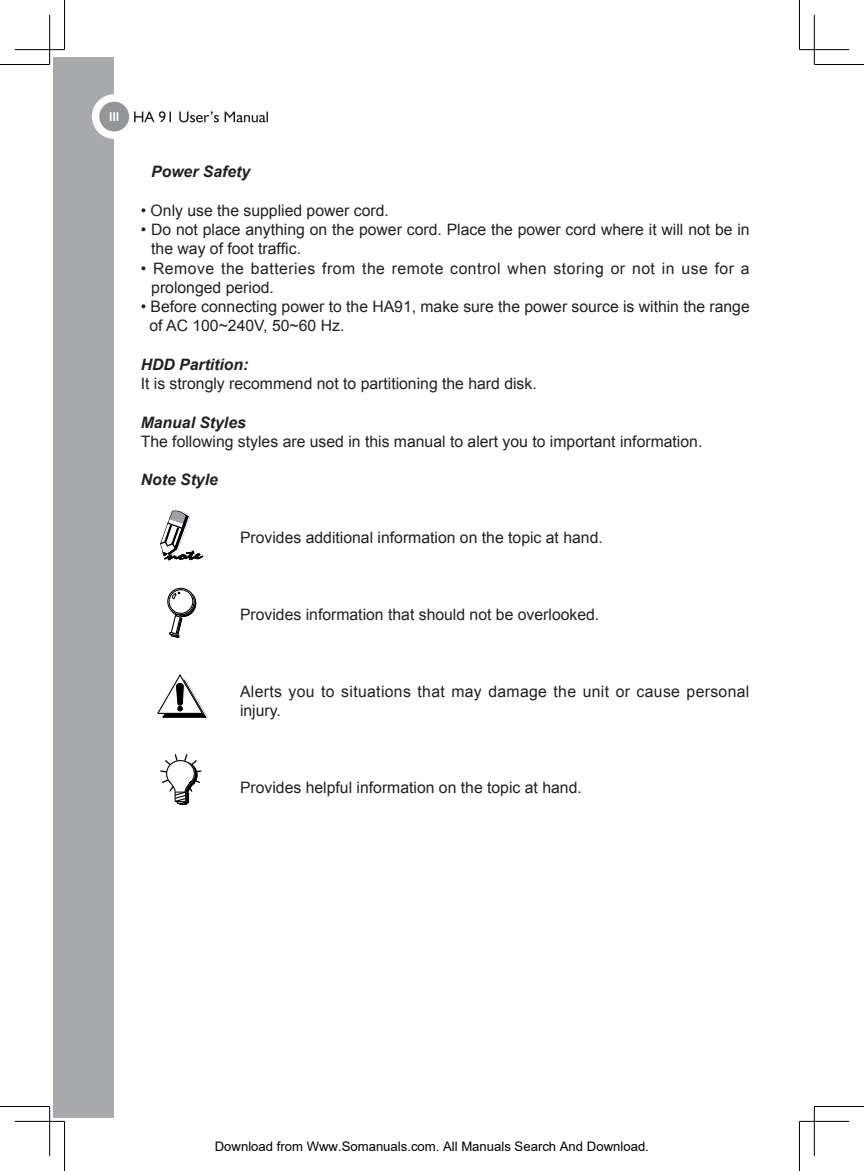
<style>
.page{position:relative;width:864px;height:1171px;background:#fff}
.page>*{position:absolute;margin:0;border:0;box-sizing:border-box;transform-origin:0 0}
.t1{font:15.75px/19.2px "Arial";color:#231f20}
.t2{font:15.75px/19.2px "Arial";letter-spacing:.03em;color:#231f20}
.t3{font:15.75px/19.2px "Arial";letter-spacing:.02em;color:#231f20}
.t4{font:italic 700 15.75px "Arial";color:#231f20}
.t5{font:13.12px "Arial";color:#000}
.t6{font:700 12.25px "Century Gothic";color:#fff}
</style>
<div class="page">
<div style="left:53px;top:57px;width:61px;height:1060px;background:#a8a9ad"></div>
<div style="left:92px;top:94px;width:44px;height:45px;background:#fff;border-radius:50%"></div>
<div style="left:99px;top:102px;width:30px;height:29px;background:#939598;border-radius:50%"></div>
<svg style="left:134px;top:111px;width:134px;height:11px"></svg>
<svg style="left:160px;top:510px;width:43px;height:50px"></svg>
<svg style="left:167px;top:588px;width:30px;height:50px"></svg>
<svg style="left:157px;top:675px;width:50px;height:43px"></svg>
<svg style="left:160px;top:754px;width:42px;height:51px"></svg>
<hr style="left:0;top:64px;width:50px;height:1px;background:#000">
<hr style="left:814px;top:64px;width:49px;height:1px;background:#000">
<hr style="left:0;top:1106px;width:50px;height:1px;background:#000">
<hr style="left:814px;top:1106px;width:49px;height:1px;background:#000">
<hr style="left:64px;top:0;width:1px;height:50px;background:#000">
<hr style="left:64px;top:1121px;width:1px;height:50px;background:#000">
<hr style="left:798px;top:0;width:1px;height:50px;background:#000">
<hr style="left:798px;top:1121px;width:1px;height:50px;background:#000">
<hr style="left:15px;top:49px;width:49px;height:1px;background:#000">
<hr style="left:799px;top:49px;width:49px;height:1px;background:#000">
<hr style="left:15px;top:1121px;width:49px;height:1px;background:#000">
<hr style="left:799px;top:1121px;width:49px;height:1px;background:#000">
<hr style="left:49px;top:15px;width:1px;height:49px;background:#000">
<hr style="left:49px;top:1106px;width:1px;height:50px;background:#000">
<hr style="left:813px;top:15px;width:1px;height:49px;background:#000">
<hr style="left:813px;top:1106px;width:1px;height:50px;background:#000">
<p class="t6" style="left:109px;top:107px;width:12px">III</p>
<p class="t4" style="left:151px;top:161px;width:100px">Power Safety</p>
<p class="t1" style="left:141px;top:201px;width:249px">• Only use the supplied power cord.</p>
<p class="t1" style="left:151px;top:220px;width:599px;text-indent:-11px">• Do not place anything on the power cord. Place the power cord where it will not be in the way of foot traffic.</p>
<p class="t2" style="left:151px;top:258px;width:599px;text-indent:-10px">• Remove the batteries from the remote control when storing or not in use for a prolonged period.</p>
<p class="t1" style="left:149px;top:297px;width:601px;text-indent:-9px">• Before connecting power to the HA91, make sure the power source is within the range of AC 100~240V, 50~60 Hz.</p>
<p class="t4" style="left:141px;top:354px;width:109px">HDD Partition:</p>
<p class="t1" style="left:141px;top:374px;width:397px">It is strongly recommend not to partitioning the hard disk.</p>
<p class="t4" style="left:141px;top:412px;width:107px">Manual Styles</p>
<p class="t1" style="left:141px;top:432px;width:563px">The following styles are used in this manual to alert you to important information.</p>
<p class="t4" style="left:141px;top:469px;width:79px">Note Style</p>
<p class="t1" style="left:240px;top:528px;width:364px">Provides additional information on the topic at hand.</p>
<p class="t1" style="left:240px;top:605px;width:360px">Provides information that should not be overlooked.</p>
<p class="t3" style="left:240px;top:682px;width:510px">Alerts you to situations that may damage the unit or cause personal injury.</p>
<p class="t1" style="left:240px;top:778px;width:343px">Provides helpful information on the topic at hand.</p>
<p class="t5" style="left:215px;top:1139px;width:435px">Download from Www.Somanuals.com. All Manuals Search And Download.</p>
</div>
